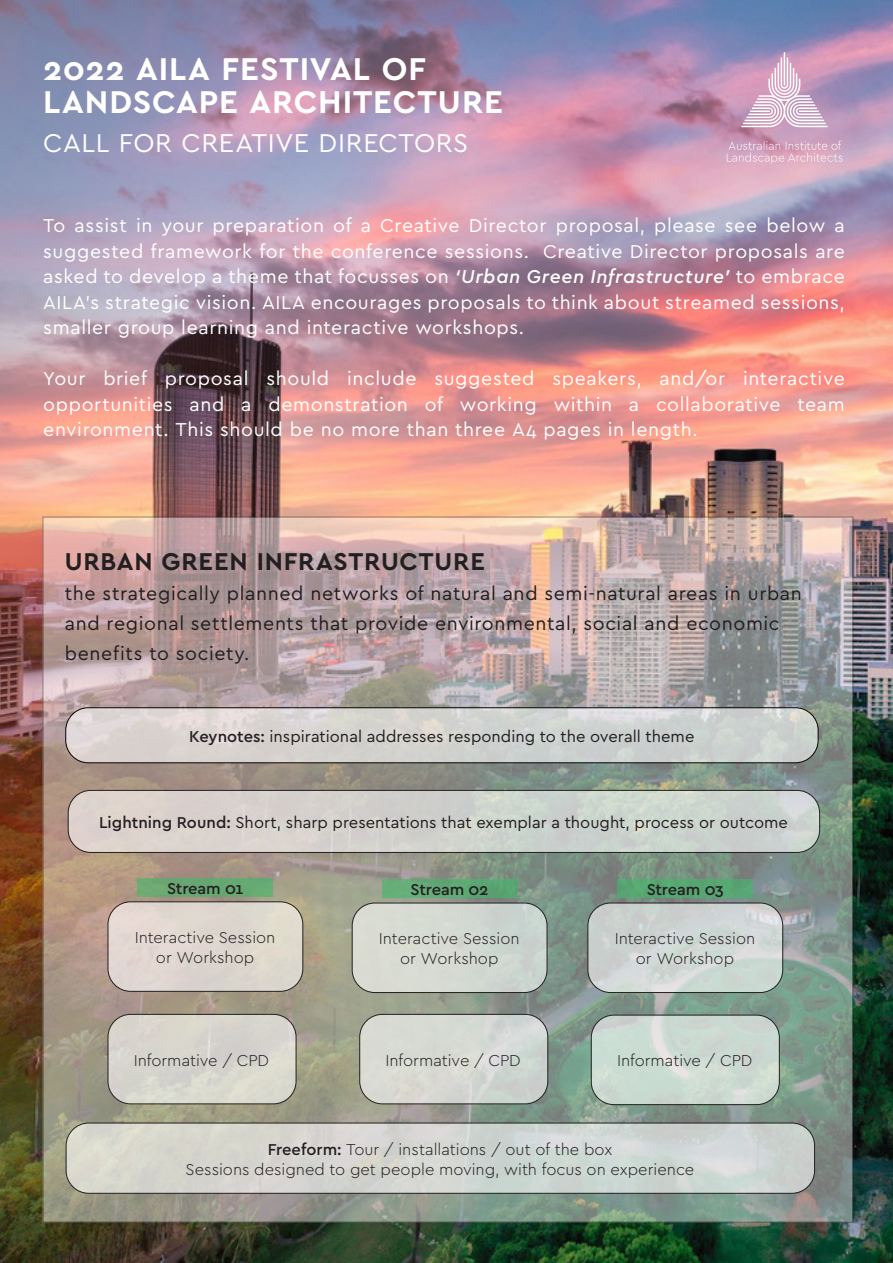
<style>
.page{position:relative;width:893px;height:1263px;background:#fff}
.page>*{position:absolute;margin:0;border:0;box-sizing:border-box;transform-origin:0 0}
.BODY_TEXT{font:700 33px "Cera Pro";letter-spacing:.025em;color:#fff}
.BODY_TEXT-2{font:27px "Cera Pro";letter-spacing:.02em;color:#fff}
.BODY_TEXT-3{font:700 25.5px "Cera Pro";letter-spacing:.03em;color:#231f20}
.BODY_TEXT-4{font:19.5px/25.5px "Cera Pro";letter-spacing:.03em;color:#fff;text-align:justify}
.BODY_TEXT-5{font:19.5px/30px "Cera Pro";letter-spacing:.03em;color:#231f20}
.BODY_TEXT-6{font:300 16.5px/19.8px "Cera Pro";color:#231f20;text-align:center}
.BODY_TEXT-7{font:16.5px "Cera Pro";color:#231f20}
.BODY_TEXT-8{font:500 16.5px "Cera Pro";letter-spacing:-.015em;color:#231f20}
.s1{font-weight:500;font-style:italic}
.s2{font-weight:500}
</style>
<div class="page">
<img style="left:0;top:0;width:893px;height:1263px">
<img style="left:45px;top:519px;width:806px;height:701px">
<svg style="left:741px;top:52px;width:87px;height:75px"></svg>
<svg style="left:727px;top:141px;width:115px;height:23px"></svg>
<svg style="left:66px;top:708px;width:752px;height:55px;fill:#d4d3cf"></svg>
<div style="left:65px;top:707px;width:753px;height:56px;border:1px solid #040503;border-radius:23px"></div>
<div style="left:108px;top:1014px;width:188px;height:90px;background:#d8d5cd;border-radius:23px"></div>
<div style="left:108px;top:1014px;width:188px;height:90px;border:1px solid #231f20;border-radius:23px"></div>
<div style="left:108px;top:902px;width:195px;height:89px;background:#dfd7ce;border-radius:23px"></div>
<div style="left:108px;top:901px;width:195px;height:91px;border:1px solid #231f20;border-radius:23px"></div>
<div style="left:68px;top:790px;width:752px;height:62px;background:linear-gradient(to right,#dcd1cc,#c7d4ce);border-radius:23px"></div>
<div style="left:68px;top:790px;width:752px;height:63px;border:1px solid #231f20;border-radius:23px"></div>
<div style="left:66px;top:1123px;width:749px;height:70px;background:linear-gradient(to right,#dad7ce,#cbd4d4);border-radius:23px"></div>
<div style="left:66px;top:1123px;width:749px;height:71px;border:1px solid #231f20;border-radius:23px"></div>
<div style="left:137px;top:878px;width:136px;height:18px;background:#68a872"></div>
<div style="left:352px;top:903px;width:195px;height:89px;background:linear-gradient(to right,#ddddd2,#c9d3cf);border-radius:23px"></div>
<div style="left:352px;top:903px;width:195px;height:90px;border:1px solid #231f20;border-radius:23px"></div>
<div style="left:382px;top:879px;width:136px;height:18px;background:#60a875"></div>
<svg style="left:588px;top:903px;width:195px;height:89px;fill:#cdd6d2"></svg>
<div style="left:587px;top:903px;width:196px;height:90px;border:1px solid #231f20;border-radius:23px"></div>
<div style="left:617px;top:879px;width:136px;height:18px;background:#57a672"></div>
<div style="left:360px;top:1014px;width:188px;height:90px;background:linear-gradient(to right,#dbdbd2,#ced4d2);border-radius:23px"></div>
<div style="left:359px;top:1014px;width:189px;height:90px;border:1px solid #231f20;border-radius:23px"></div>
<svg style="left:591px;top:1015px;width:188px;height:89px;fill:#cbdbd2"></svg>
<div style="left:591px;top:1015px;width:189px;height:90px;border:1px solid #231f20;border-radius:23px"></div>
<p class="BODY_TEXT" style="left:43px;top:47px;width:384px">2022 AILA FESTIVAL OF</p>
<p class="BODY_TEXT" style="left:43px;top:80px;width:461px">LANDSCAPE ARCHITECTURE</p>
<p class="BODY_TEXT-2" style="left:43px;top:125px;width:426px">CALL FOR CREATIVE DIRECTORS</p>
<p class="BODY_TEXT-4" style="left:43px;top:212px;width:803px">To assist in your preparation of a Creative Director proposal, please see below a suggested framework for the conference sessions. Creative Director proposals are asked to develop a theme that focusses on <span class="s1">‘Urban Green Infrastructure’</span> to embrace AILA’s strategic vision. AILA encourages proposals to think about streamed sessions, smaller group learning and interactive workshops.</p>
<p class="BODY_TEXT-4" style="left:43px;top:365px;width:803px">Your brief proposal should include suggested speakers, and/or interactive opportunities and a demonstration of working within a collaborative team environment. This should be no more than three A4 pages in length.</p>
<p class="BODY_TEXT-3" style="left:65px;top:544px;width:422px">URBAN GREEN INFRASTRUCTURE</p>
<p class="BODY_TEXT-5" style="left:65px;top:577px;width:739px">the strategically planned networks of natural and semi-natural areas in urban and regional settlements that provide environmental, social and economic benefits to society.</p>
<p class="BODY_TEXT-7" style="left:189px;top:725px;width:507px"><span class="s2">Keynotes:</span> inspirational addresses responding to the overall theme</p>
<p class="BODY_TEXT-7" style="left:99px;top:811px;width:690px"><span class="s2">Lightning Round:</span> Short, sharp presentations that exemplar a thought, process or outcome</p>
<p class="BODY_TEXT-8" style="left:167px;top:877px;width:78px">Stream 01</p>
<p class="BODY_TEXT-8" style="left:411px;top:879px;width:79px">Stream 02</p>
<p class="BODY_TEXT-8" style="left:647px;top:879px;width:78px">Stream 03</p>
<p class="BODY_TEXT-6" style="left:135px;top:927px;width:142px">Interactive Session or Workshop</p>
<p class="BODY_TEXT-6" style="left:379px;top:928px;width:142px">Interactive Session or Workshop</p>
<p class="BODY_TEXT-6" style="left:615px;top:928px;width:142px">Interactive Session or Workshop</p>
<p class="BODY_TEXT-6" style="left:134px;top:1049px;width:137px">Informative / CPD</p>
<p class="BODY_TEXT-6" style="left:385px;top:1049px;width:137px">Informative / CPD</p>
<p class="BODY_TEXT-6" style="left:617px;top:1050px;width:137px">Informative / CPD</p>
<p class="BODY_TEXT-6" style="left:268px;top:1139px;width:346px"><span class="s2">Freeform:</span> Tour / installations / out of the box</p>
<p class="BODY_TEXT-6" style="left:186px;top:1158px;width:510px">Sessions designed to get people moving, with focus on experience</p>
</div>
